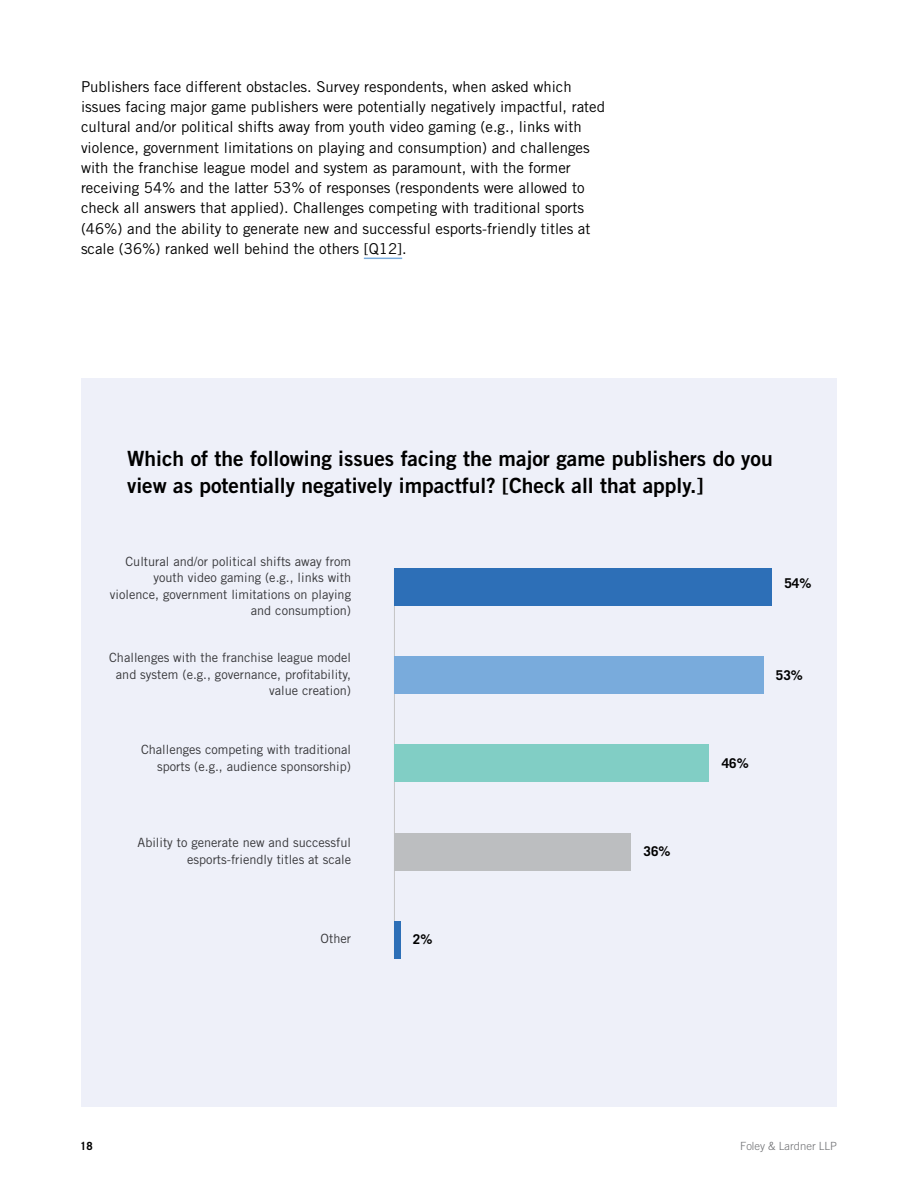
<style>
.page{position:relative;width:918px;height:1188px;background:#fff}
.page>*{position:absolute;margin:0;border:0;box-sizing:border-box;transform-origin:0 0}
.t1{font:21px/27px "Trade Gothic LT Std Bd 2";color:#000}
.t2{font:15px/20.2px "Trade Gothic LT Std";color:#000}
.t3{font:700 13.5px "Trade Gothic LT Std";color:#000}
.t4{font:12.75px/16.5px "Trade Gothic LT Std";color:#363639;text-align:right}
.t5{font:300 11.25px "Trade Gothic LT Std";color:#6e6f72}
.t6{font:700 11.25px "Trade Gothic LT Std";color:#000}
</style>
<div class="page">
<div style="left:81px;top:378px;width:756px;height:729px;background:#eef0f9"></div>
<hr style="left:364px;top:258px;width:38px;height:1px;background:#79abdc">
<hr style="left:394px;top:569px;width:1px;height:389px;background:#c4c4c4">
<div style="left:394px;top:921px;width:7px;height:37px;background:#2d6fb7"></div>
<div style="left:394px;top:833px;width:237px;height:37px;background:#bcbec0"></div>
<div style="left:394px;top:745px;width:315px;height:37px;background:#81cec5"></div>
<div style="left:394px;top:657px;width:370px;height:37px;background:#79abdc"></div>
<div style="left:394px;top:568px;width:378px;height:38px;background:#2d6fb7"></div>
<p class="t2" style="left:81px;top:76px;width:526px">Publishers face different obstacles. Survey respondents, when asked which issues facing major game publishers were potentially negatively impactful, rated cultural and/or political shifts away from youth video gaming (e.g., links with violence, government limitations on playing and consumption) and challenges with the franchise league model and system as paramount, with the former receiving 54% and the latter 53% of responses (respondents were allowed to check all answers that applied). Challenges competing with traditional sports (46%) and the ability to generate new and successful esports-friendly titles at scale (36%) ranked well behind the others [Q12].</p>
<h1 class="t1" style="left:127px;top:445px;width:647px">Which of the following issues facing the major game publishers do you view as potentially negatively impactful? [Check all that apply.]</h1>
<p class="t4" style="left:110px;top:553px;width:243px">Cultural and/or political shifts away from youth video gaming (e.g., links with violence, government limitations on playing and consumption)</p>
<p class="t4" style="left:109px;top:650px;width:243px">Challenges with the franchise league model and system (e.g., governance, profitability, value creation)</p>
<p class="t4" style="left:141px;top:741px;width:212px">Challenges competing with traditional sports (e.g., audience sponsorship)</p>
<p class="t4" style="left:138px;top:834px;width:215px">Ability to generate new and successful esports-friendly titles at scale</p>
<p class="t4" style="left:321px;top:931px;width:32px">Other</p>
<p class="t3" style="left:413px;top:931px;width:21px">2%</p>
<p class="t3" style="left:644px;top:843px;width:29px">36%</p>
<p class="t3" style="left:784px;top:575px;width:29px">54%</p>
<p class="t3" style="left:776px;top:667px;width:29px">53%</p>
<p class="t3" style="left:722px;top:755px;width:29px">46%</p>
<p class="t6" style="left:80px;top:1139px;width:14px">18</p>
<p class="t5" style="left:740px;top:1139px;width:98px">Foley &amp; Lardner LLP</p>
</div>
